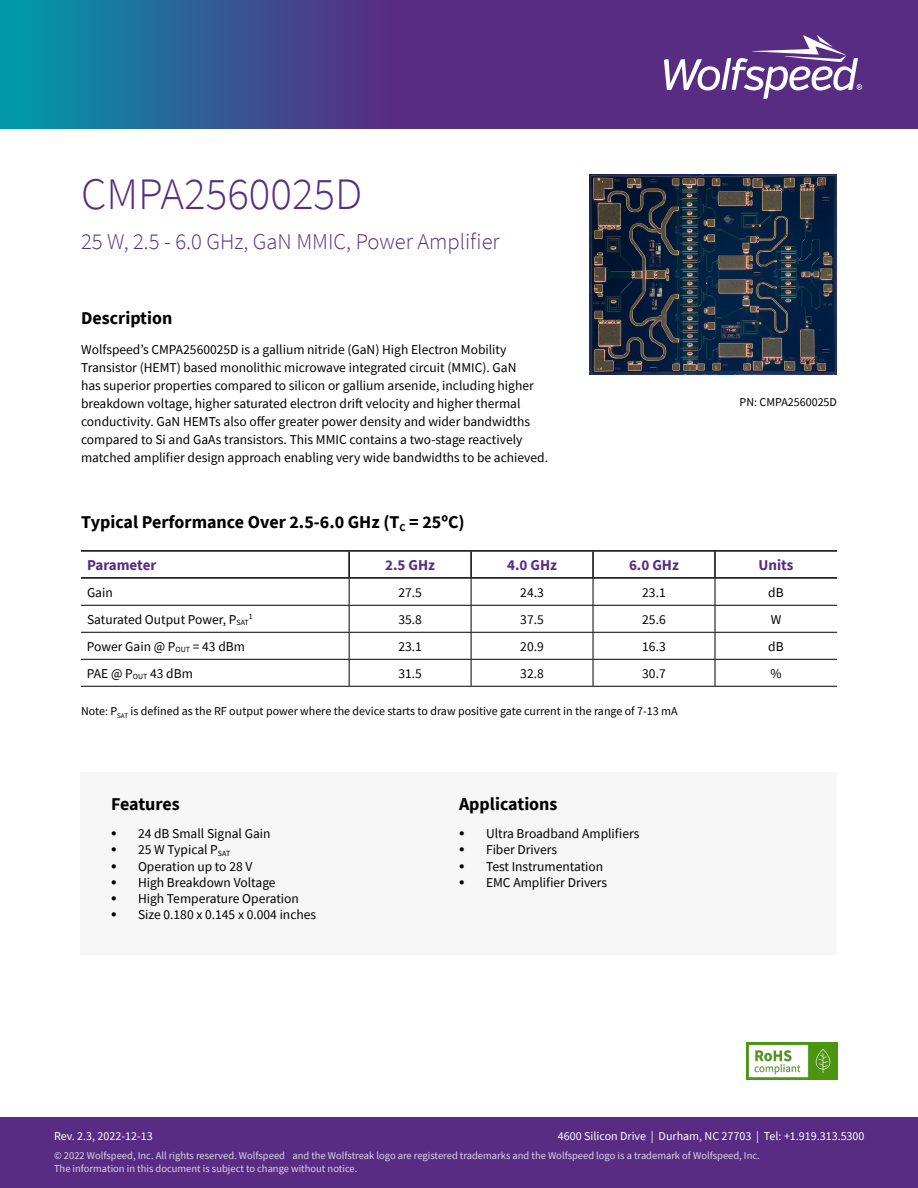
<style>
.page{position:relative;width:918px;height:1188px;background:#fff}
.page>*{position:absolute;margin:0;border:0;box-sizing:border-box;transform-origin:0 0}
.t1{font:300 45px "Source Sans Pro";color:#582c83}
.t2{font:300 22.5px "Source Sans Pro";color:#582c83}
.t3{font:700 18px "Source Sans Pro";color:#000}
.t4{font:700 15px "Source Sans Pro";color:#582c83}
.t5{font:13.5px/18px "Source Sans Pro";color:#000}
.t6{font:12px "Source Sans Pro";color:#000}
.t7{font:12px "Source Sans Pro";color:#fff}
.t8{font:10.5px/12.6px "Source Sans Pro";color:#fff}
.t9{font:7.8px "Source Sans Pro";color:#000}
.s1{font-size:18px}
</style>
<div class="page">
<svg style="left:0;top:0;width:918px;height:128px;background:#43458c"></svg>
<svg style="left:664px;top:35px;width:198px;height:64px"></svg>
<div style="left:0;top:1118px;width:918px;height:70px;background:#582c83"></div>
<div style="left:81px;top:772px;width:756px;height:182px;background:#f6f6f6"></div>
<hr style="left:81px;top:550px;width:268px;height:2px;background:#000">
<hr style="left:349px;top:550px;width:122px;height:2px;background:#000">
<hr style="left:348px;top:552px;width:2px;height:25px;background:#000">
<hr style="left:471px;top:550px;width:122px;height:2px;background:#000">
<hr style="left:470px;top:552px;width:2px;height:25px;background:#000">
<hr style="left:593px;top:550px;width:122px;height:2px;background:#000">
<hr style="left:592px;top:552px;width:2px;height:25px;background:#000">
<hr style="left:715px;top:550px;width:122px;height:2px;background:#000">
<hr style="left:714px;top:552px;width:2px;height:25px;background:#000">
<hr style="left:81px;top:577px;width:268px;height:2px;background:#000">
<hr style="left:349px;top:577px;width:122px;height:2px;background:#000">
<hr style="left:471px;top:577px;width:122px;height:2px;background:#000">
<hr style="left:593px;top:577px;width:122px;height:2px;background:#000">
<hr style="left:715px;top:577px;width:122px;height:2px;background:#000">
<hr style="left:81px;top:605px;width:268px;height:1px;background:#000">
<hr style="left:81px;top:632px;width:268px;height:1px;background:#000">
<hr style="left:81px;top:659px;width:268px;height:1px;background:#000">
<hr style="left:81px;top:686px;width:268px;height:1px;background:#000">
<hr style="left:349px;top:605px;width:122px;height:1px;background:#000">
<hr style="left:471px;top:605px;width:122px;height:1px;background:#000">
<hr style="left:593px;top:605px;width:122px;height:1px;background:#000">
<hr style="left:715px;top:605px;width:122px;height:1px;background:#000">
<hr style="left:349px;top:632px;width:122px;height:1px;background:#000">
<hr style="left:471px;top:632px;width:122px;height:1px;background:#000">
<hr style="left:593px;top:632px;width:122px;height:1px;background:#000">
<hr style="left:715px;top:632px;width:122px;height:1px;background:#000">
<hr style="left:349px;top:659px;width:122px;height:1px;background:#000">
<svg style="left:349px;top:579px;width:1px;height:107px"></svg>
<hr style="left:471px;top:659px;width:122px;height:1px;background:#000">
<svg style="left:471px;top:579px;width:1px;height:107px"></svg>
<hr style="left:593px;top:659px;width:122px;height:1px;background:#000">
<svg style="left:593px;top:579px;width:1px;height:107px"></svg>
<hr style="left:715px;top:659px;width:122px;height:1px;background:#000">
<svg style="left:715px;top:579px;width:1px;height:107px"></svg>
<hr style="left:349px;top:686px;width:122px;height:1px;background:#000">
<hr style="left:471px;top:686px;width:122px;height:1px;background:#000">
<hr style="left:593px;top:686px;width:122px;height:1px;background:#000">
<hr style="left:715px;top:686px;width:122px;height:1px;background:#000">
<img style="left:589px;top:175px;width:248px;height:200px">
<img style="left:746px;top:1042px;width:91px;height:37px">
<h1 class="t1" style="left:81px;top:166px;width:283px">CMPA2560025D</h1>
<h2 class="t2" style="left:81px;top:227px;width:420px">25 W, 2.5 - 6.0 GHz, GaN MMIC, Power Amplifier</h2>
<h3 class="t3" style="left:81px;top:306px;width:93px">Description</h3>
<p class="t5" style="left:81px;top:340px;width:468px">Wolfspeed’s CMPA2560025D is a gallium nitride (GaN) High Electron Mobility Transistor (HEMT) based monolithic microwave integrated circuit (MMIC). GaN<br>has superior properties compared to silicon or gallium arsenide, including higher breakdown voltage, higher saturated electron drift velocity and higher thermal conductivity. GaN HEMTs also offer greater power density and wider bandwidths compared to Si and GaAs transistors. This MMIC contains a two-stage reactively matched amplifier design approach enabling very wide bandwidths to be achieved.</p>
<h3 class="t3" style="left:81px;top:510px;width:385px">Typical Performance Over 2.5-6.0 GHz (T<sub>C</sub> = 25ºC)</h3>
<p class="t6" style="left:740px;top:394px;width:99px">PN: CMPA2560025D</p>
<p class="t4" style="left:87px;top:555px;width:71px">Parameter</p>
<p class="t4" style="left:385px;top:555px;width:51px">2.5 GHz</p>
<p class="t4" style="left:507px;top:555px;width:51px">4.0 GHz</p>
<p class="t4" style="left:629px;top:555px;width:51px">6.0 GHz</p>
<p class="t4" style="left:759px;top:555px;width:36px">Units</p>
<p class="t5" style="left:87px;top:583px;width:27px">Gain</p>
<p class="t5" style="left:398px;top:583px;width:25px">27.5</p>
<p class="t5" style="left:520px;top:583px;width:25px">24.3</p>
<p class="t5" style="left:642px;top:583px;width:25px">23.1</p>
<p class="t5" style="left:768px;top:583px;width:17px">dB</p>
<p class="t5" style="left:87px;top:610px;width:163px">Saturated Output Power, P<sub>SAT</sub></p>
<p class="t9" style="left:249px;top:612px;width:5px">1</p>
<p class="t5" style="left:398px;top:610px;width:25px">35.8</p>
<p class="t5" style="left:520px;top:610px;width:25px">37.5</p>
<p class="t5" style="left:642px;top:610px;width:25px">25.6</p>
<p class="t5" style="left:771px;top:610px;width:12px">W</p>
<p class="t5" style="left:87px;top:637px;width:160px">Power Gain @ P<sub>OUT</sub> = 43 dBm</p>
<p class="t5" style="left:398px;top:637px;width:25px">23.1</p>
<p class="t5" style="left:520px;top:637px;width:25px">20.9</p>
<p class="t5" style="left:642px;top:637px;width:25px">16.3</p>
<p class="t5" style="left:768px;top:637px;width:17px">dB</p>
<p class="t5" style="left:87px;top:664px;width:107px">PAE @ P<sub>OUT</sub> 43 dBm</p>
<p class="t5" style="left:398px;top:664px;width:25px">31.5</p>
<p class="t5" style="left:520px;top:664px;width:25px">32.8</p>
<p class="t5" style="left:642px;top:664px;width:25px">30.7</p>
<p class="t5" style="left:770px;top:664px;width:13px">%</p>
<p class="t6" style="left:81px;top:704px;width:598px">Note: P<sub>SAT</sub> is defined as the RF output power where the device starts to draw positive gate current in the range of 7-13 mA</p>
<h3 class="t3" style="left:111px;top:792px;width:70px">Features</h3>
<p class="t5" style="left:111px;top:825px;width:161px"><span class="s1">•</span> 24 dB Small Signal Gain</p>
<p class="t5" style="left:111px;top:841px;width:121px"><span class="s1">•</span> 25 W Typical P<sub>SAT</sub></p>
<p class="t5" style="left:111px;top:857px;width:143px"><span class="s1">•</span> Operation up to 28 V</p>
<p class="t5" style="left:111px;top:873px;width:166px"><span class="s1">•</span> High Breakdown Voltage</p>
<p class="t5" style="left:111px;top:890px;width:189px"><span class="s1">•</span> High Temperature Operation</p>
<p class="t5" style="left:111px;top:906px;width:207px"><span class="s1">•</span> Size 0.180 x 0.145 x 0.004 inches</p>
<h3 class="t3" style="left:459px;top:792px;width:100px">Applications</h3>
<p class="t5" style="left:459px;top:825px;width:182px"><span class="s1">•</span> Ultra Broadband Amplifiers</p>
<p class="t5" style="left:459px;top:841px;width:100px"><span class="s1">•</span> Fiber Drivers</p>
<p class="t5" style="left:459px;top:857px;width:146px"><span class="s1">•</span> Test Instrumentation</p>
<p class="t5" style="left:459px;top:873px;width:150px"><span class="s1">•</span> EMC Amplifier Drivers</p>
<p class="t7" style="left:54px;top:1129px;width:100px">Rev. 2.3, 2022-12-13</p>
<p class="t7" style="left:558px;top:1129px;width:308px">4600 Silicon Drive | Durham, NC 27703 | Tel: +1.919.313.5300</p>
<p class="t8" style="left:54px;top:1149px;width:707px">© 2022 Wolfspeed, Inc. All rights reserved. Wolfspeed and the Wolfstreak logo are registered trademarks and the Wolfspeed logo is a trademark of Wolfspeed, Inc.<br>The information in this document is subject to change without notice.</p>
</div>
